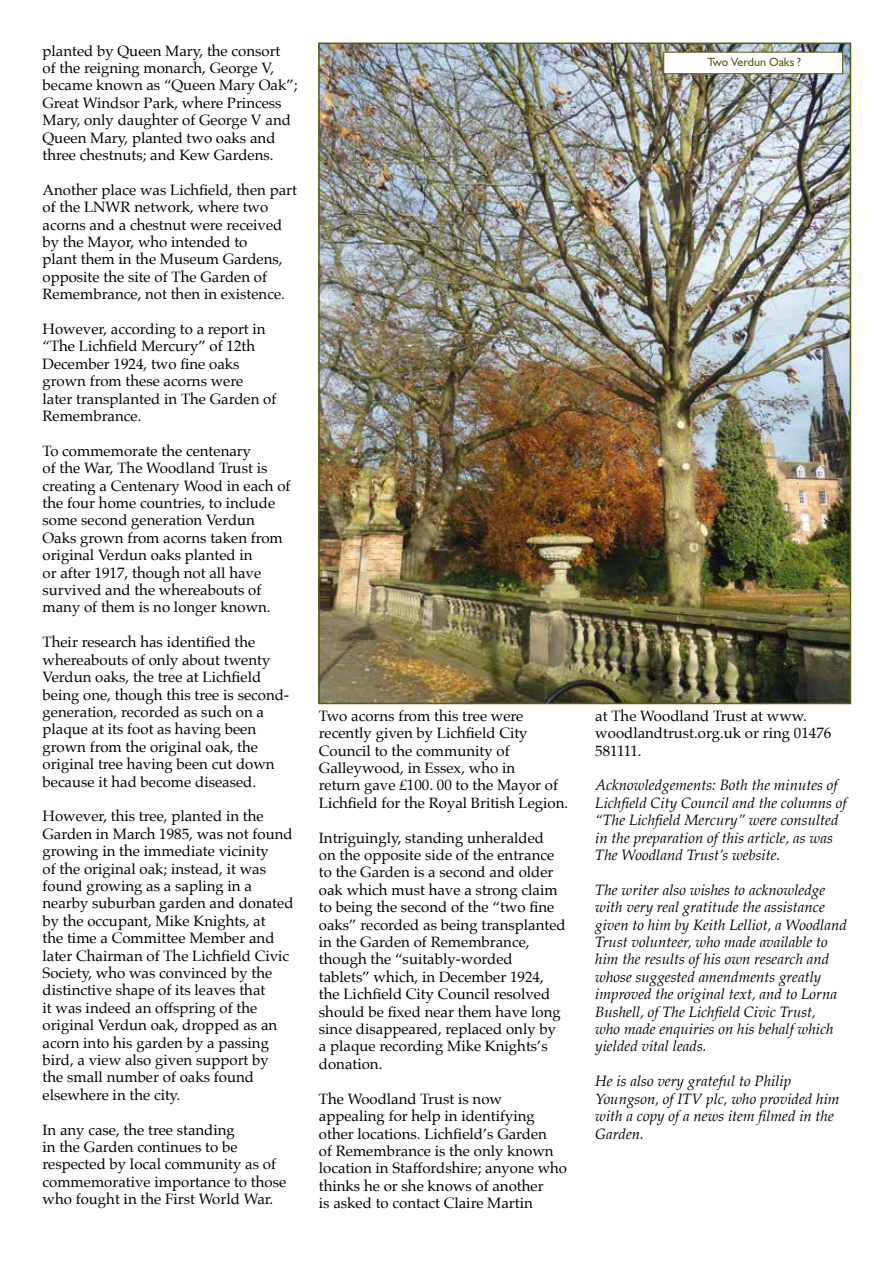
<style>
.page{position:relative;width:893px;height:1263px;background:#fff}
.page>*{position:absolute;margin:0;border:0;box-sizing:border-box;transform-origin:0 0}
.t1{font:15px/17.4px "Palatino";color:#000}
.t2{font:italic 15px/17.4px "Palatino";color:#000}
.t3{font:12px "Humanist 521 BT";color:#555f12}
</style>
<div class="page">
<img style="left:321px;top:46px;width:527px;height:655px">
<div style="left:318px;top:43px;width:533px;height:661px;border:2px solid #555f12"></div>
<div style="left:663px;top:52px;width:180px;height:22px;background:#fff;border:1px solid #555f12"></div>
<p class="t1" style="left:43px;top:42px;width:257px">planted by Queen Mary, the consort<br>of the reigning monarch, George V, became known as “Queen Mary Oak”; Great Windsor Park, where Princess Mary, only daughter of George V and Queen Mary, planted two oaks and three chestnuts; and Kew Gardens.</p>
<p class="t1" style="left:43px;top:181px;width:256px">Another place was Lichfield, then part of the LNWR network, where two acorns and a chestnut were received by the Mayor, who intended to<br>plant them in the Museum Gardens, opposite the site of The Garden of Remembrance, not then in existence.</p>
<p class="t1" style="left:43px;top:320px;width:235px">However, according to a report in “The Lichfield Mercury” of 12th<br>December 1924, two fine oaks grown from these acorns were later transplanted in The Garden of<br>Remembrance.</p>
<p class="t1" style="left:43px;top:442px;width:249px">To commemorate the centenary<br>of the War, The Woodland Trust is creating a Centenary Wood in each of the four home countries, to include some second generation Verdun<br>Oaks grown from acorns taken from original Verdun oaks planted in<br>or after 1917, though not all have survived and the whereabouts of many of them is no longer known.</p>
<p class="t1" style="left:43px;top:633px;width:248px">Their research has identified the whereabouts of only about twenty Verdun oaks, the tree at Lichfield being one, though this tree is second&shy;generation, recorded as such on a plaque at its foot as having been grown from the original oak, the original tree having been cut down because it had become diseased.</p>
<p class="t1" style="left:43px;top:807px;width:252px">However, this tree, planted in the<br>Garden in March 1985, was not found growing in the immediate vicinity<br>of the original oak; instead, it was found growing as a sapling in a nearby suburban garden and donated by the occupant, Mike Knights, at<br>the time a Committee Member and later Chairman of The Lichfield Civic<br>Society, who was convinced by the distinctive shape of its leaves that<br>it was indeed an offspring of the original Verdun oak, dropped as an acorn into his garden by a passing bird, a view also given support by<br>the small number of oaks found elsewhere in the city.</p>
<p class="t1" style="left:43px;top:1121px;width:245px">In any case, the tree standing<br>in the Garden continues to be respected by local community as of commemorative importance to those who fought in the First World War.</p>
<p class="t1" style="left:319px;top:707px;width:251px">Two acorns from this tree were recently given by Lichfield City<br>Council to the community of<br>Galleywood, in Essex, who in<br>return gave £100. 00 to the Mayor of<br>Lichfield for the Royal British Legion.</p>
<p class="t1" style="left:319px;top:829px;width:248px">Intriguingly, standing unheralded<br>on the opposite side of the entrance to the Garden is a second and older oak which must have a strong claim to being the second of the “two fine oaks” recorded as being transplanted in the Garden of Remembrance, though the “suitably-worded tablets” which, in December 1924, the Lichfield City Council resolved should be fixed near them have long since disappeared, replaced only by a plaque recording Mike Knights’s donation.</p>
<p class="t1" style="left:319px;top:1090px;width:250px">The Woodland Trust is now appealing for help in identifying other locations. Lichfield’s Garden<br>of Remembrance is the only known location in Staffordshire; anyone who thinks he or she knows of another<br>is asked to contact Claire Martin</p>
<p class="t3" style="left:707px;top:55px;width:95px">Two Verdun Oaks ?</p>
<p class="t1" style="left:595px;top:707px;width:238px">at The Woodland Trust at www. woodlandtrust.org.uk or ring 01476<br>581111.</p>
<p class="t2" style="left:595px;top:776px;width:253px">Acknowledgements: Both the minutes of Lichfield City Council and the columns of “The Lichfield Mercury” were consulted in the preparation of this article, as was The Woodland Trust’s website.</p>
<p class="t2" style="left:595px;top:881px;width:253px">The writer also wishes to acknowledge with very real gratitude the assistance given to him by Keith Lelliot, a Woodland Trust volunteer, who made available to him the results of his own research and whose suggested amendments greatly improved the original text, and to Lorna Bushell, of The Lichfield Civic Trust,<br>who made enquiries on his behalf which yielded vital leads.</p>
<p class="t2" style="left:595px;top:1072px;width:246px">He is also very grateful to Philip<br>Youngson, of ITV plc, who provided him with a copy of a news item filmed in the<br>Garden.</p>
</div>
